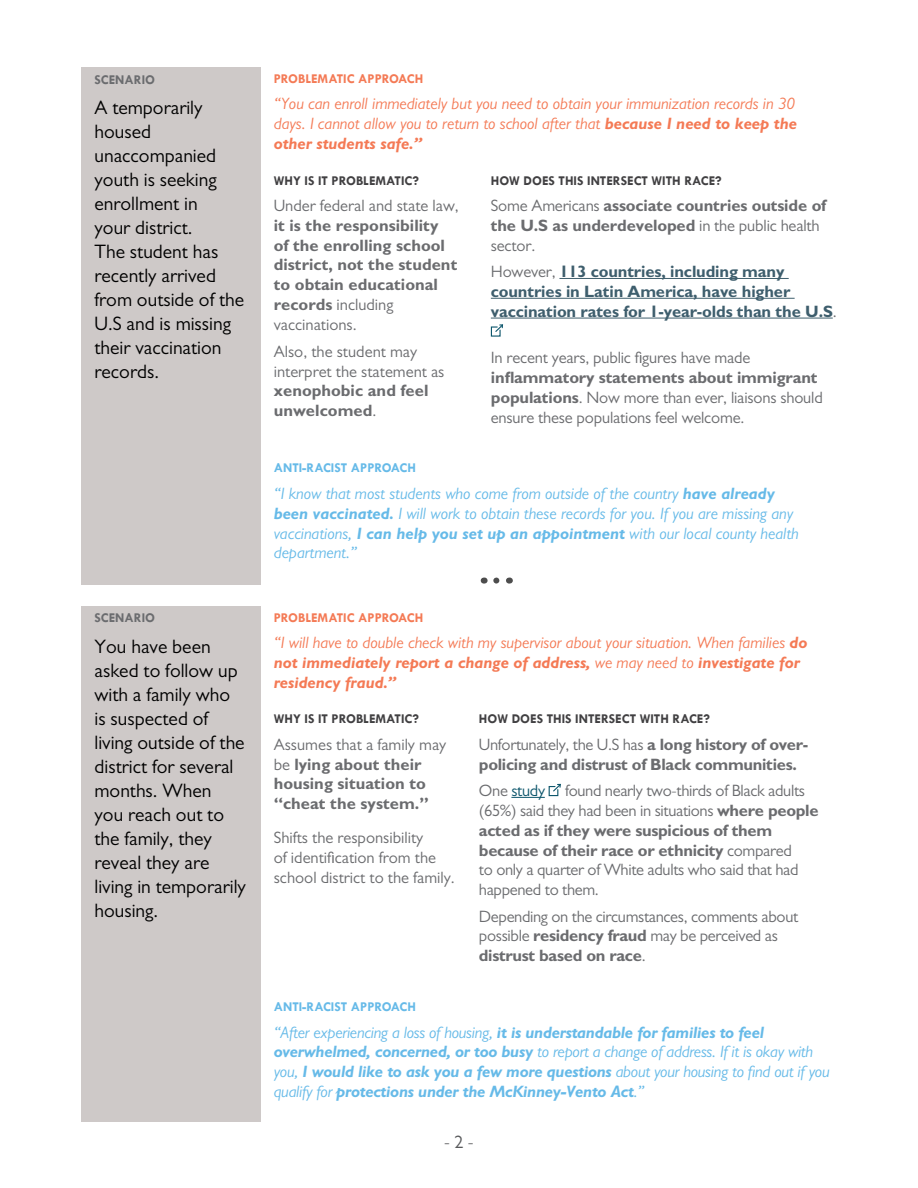
<style>
.page{position:relative;width:918px;height:1188px;background:#fff}
.page>*{position:absolute;margin:0;border:0;box-sizing:border-box;transform-origin:0 0}
.scenario{font:19.5px/24px "Gill Sans";color:#000}
.t1{font:18px "Gill Sans";color:#58595b}
.scenario-2{font:16.5px/19.8px "Gill Sans";letter-spacing:-.01em;color:#6b6c6f}
.scenario-3{font:italic 16.5px/19.8px "Gill Sans";color:#f47a55;text-align:justify}
.scenario-4{font:700 16.5px/19.8px "Gill Sans";color:#6b6c6f}
.scenario-5{font:italic 700 16.5px/19.8px "Gill Sans";letter-spacing:-.015em;color:#66bae8}
.scenario-6{font:italic 16.5px/19.8px "Gill Sans";color:#66bae8}
.scenario-7{font:700 16.5px/19.8px "Gill Sans";letter-spacing:-.01em;color:#3e5e6d}
.scenario-8{font:700 16.5px/19.8px "Gill Sans";letter-spacing:-.02em;color:#6b6c6f}
.category{font:700 13.5px "Tw Cen";color:#414042}
.category-2{font:700 13.5px "Tw Cen";color:#f47a55}
.category-3{font:700 13.5px "Tw Cen";color:#66bae8}
.category-4{font:700 13.5px "Tw Cen";color:#6b6c6f}
.s1{font-weight:700}
.s2{font-weight:400}
.s3{font-weight:400;color:#6b6c6f}
.s4{color:#0d566c}
</style>
<div class="page">
<div style="left:81px;top:68px;width:179px;height:517px;background:#cec9c8"></div>
<hr style="left:559px;top:278px;width:230px;height:1px;background:#3e5e6d">
<hr style="left:491px;top:298px;width:304px;height:1px;background:#3e5e6d">
<hr style="left:491px;top:318px;width:342px;height:1px;background:#3e5e6d">
<svg style="left:490px;top:324px;width:14px;height:13px"></svg>
<div style="left:81px;top:606px;width:179px;height:516px;background:#cec9c8"></div>
<hr style="left:511px;top:797px;width:34px;height:1px;background:#0d566c">
<svg style="left:548px;top:783px;width:13px;height:14px"></svg>
<svg style="left:496px;top:578px;width:4px;height:6px"></svg>
<p class="category-4" style="left:94px;top:71px;width:62px">SCENARIO</p>
<p class="scenario" style="left:94px;top:96px;width:151px">A temporarily housed unaccompanied youth is seeking enrollment in<br>your district.<br>The student has recently arrived from outside of the<br>U.S and is missing their vaccination records.</p>
<p class="category-4" style="left:95px;top:610px;width:62px">SCENARIO</p>
<p class="scenario" style="left:95px;top:634px;width:153px">You have been asked to follow up with a family who is suspected of living outside of the district for several months. When<br>you reach out to the family, they reveal they are living in temporarily housing.</p>
<p class="category-2" style="left:274px;top:70px;width:151px">PROBLEMATIC APPROACH</p>
<p class="scenario-3" style="left:274px;top:94px;width:525px">“You can enroll immediately but you need to obtain your immunization records in 30 days. I cannot allow you to return to school after that <span class="s1">because I need to keep the other students safe.”</span></p>
<p class="category" style="left:274px;top:172px;width:147px">WHY IS IT PROBLEMATIC?</p>
<p class="scenario-4" style="left:274px;top:195px;width:187px"><span class="s2">Under federal and state law, </span>it is the responsibility<br>of the enrolling school district, not the student to obtain educational records <span class="s2">including vaccinations.</span></p>
<p class="scenario-2" style="left:274px;top:341px;width:172px">Also, the student may interpret the statement as <span class="s1">xenophobic and feel unwelcomed</span>.</p>
<p class="category" style="left:491px;top:172px;width:232px">HOW DOES THIS INTERSECT WITH RACE?</p>
<p class="scenario-4" style="left:491px;top:195px;width:337px"><span class="s2">Some Americans</span> associate countries outside of the U.S as underdeveloped <span class="s2">in the public health sector.</span></p>
<p class="scenario-7" style="left:491px;top:261px;width:347px"><span class="s3">However,</span> 113 countries, including many countries in Latin America, have higher vaccination rates for 1-year-olds than the U.S<span class="s3">.</span></p>
<p class="scenario-2" style="left:491px;top:348px;width:333px">In recent years, public figures have made <span class="s1">inflammatory statements about immigrant populations</span>. Now more than ever, liaisons should ensure these populations feel welcome.</p>
<p class="category-3" style="left:274px;top:460px;width:144px">ANTI-RACIST APPROACH</p>
<p class="scenario-6" style="left:274px;top:483px;width:526px">“I know that most students who come from outside of the country <span class="s1">have already been vaccinated.</span> I will work to obtain these records for you. If you are missing any vaccinations, <span class="s1">I can help you set up an appointment</span> with our local county health department.”</p>
<p class="category-2" style="left:274px;top:609px;width:151px">PROBLEMATIC APPROACH</p>
<p class="scenario-3" style="left:274px;top:633px;width:535px;text-align:left">“I will have to double check with my supervisor about your situation. When families <span class="s1">do not immediately report a change of address,</span> we may need to <span class="s1">investigate for residency fraud.”</span></p>
<p class="category" style="left:274px;top:711px;width:147px">WHY IS IT PROBLEMATIC?</p>
<p class="scenario-4" style="left:274px;top:734px;width:174px"><span class="s2">Assumes that a family may be</span> lying about their housing situation to “cheat the system.”</p>
<p class="scenario-2" style="left:274px;top:827px;width:183px">Shifts the responsibility<br>of identification from the school district to the family.</p>
<p class="category" style="left:479px;top:711px;width:232px">HOW DOES THIS INTERSECT WITH RACE?</p>
<p class="scenario-8" style="left:479px;top:734px;width:331px"><span class="s2">Unfortunately, the U.S has</span> a long history of over&shy;policing and distrust of Black communities.</p>
<p class="scenario-2" style="left:479px;top:781px;width:341px">One <span class="s4">study</span> found nearly two-thirds of Black adults (65%) said they had been in situations <span class="s1">where people acted as if they were suspicious of them because of their race or ethnicity</span> compared<br>to only a quarter of White adults who said that had happened to them.</p>
<p class="scenario-2" style="left:479px;top:906px;width:321px">Depending on the circumstances, comments about possible <span class="s1">residency fraud</span> may be perceived as <span class="s1">distrust based on race</span>.</p>
<p class="category-3" style="left:274px;top:999px;width:144px">ANTI-RACIST APPROACH</p>
<p class="scenario-5" style="left:274px;top:1022px;width:557px"><span class="s2">“After experiencing a loss of housing,</span> it is understandable for families to feel overwhelmed, concerned, or too busy <span class="s2">to report a change of address. If it is okay with you,</span> I would like to ask you a few more questions <span class="s2">about your housing to find out if you qualify for</span> protections under the McKinney-Vento Act<span class="s2">.”</span></p>
<p class="t1" style="left:444px;top:1132px;width:31px">- 2 -</p>
</div>
